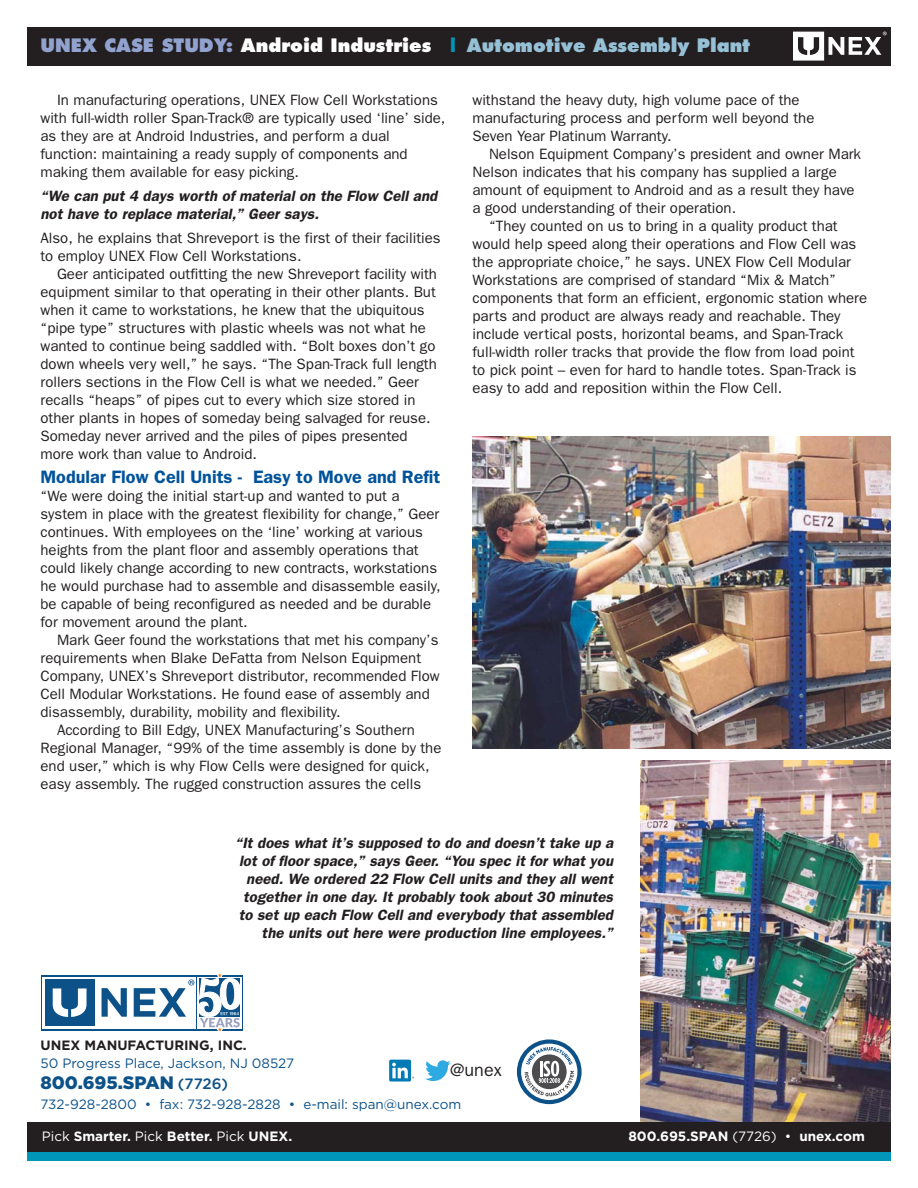
<style>
.page{position:relative;width:918px;height:1188px;background:#fff}
.page>*{position:absolute;margin:0;border:0;box-sizing:border-box;transform-origin:0 0}
.t1{font:800 18px "Futura";color:#96c0d6}
.t2{font:600 18px "Franklin Gothic";color:#00539b}
.t3{font:900 18px "Gotham";color:#0c5289}
.t4{font:18px "Franklin Gothic";color:#231f20}
.t5{font:15px/18px "Franklin Gothic";color:#231f20}
.t6{font:italic 600 15px/18px "Franklin Gothic";letter-spacing:.005em;color:#231f20}
.t7{font:13.5px "Gotham";color:#0c5289}
.t8{font:700 13.5px "Gotham";color:#fff}
.t9{font:700 13.5px "Gotham";color:#231f20}
.s1{color:#90a2cd}
.s2{color:#fff}
.s3{color:#0096ba}
.s4{font-weight:500;font-size:15px}
.s5{font-weight:400}
</style>
<div class="page">
<img style="left:640px;top:760px;width:251px;height:362px">
<div style="left:27px;top:27px;width:864px;height:39px;background:#231f20"></div>
<img style="left:472px;top:437px;width:419px;height:311px">
<div style="left:27px;top:1152px;width:864px;height:8px;background:#0096ba"></div>
<div style="left:27px;top:1122px;width:864px;height:30px;background:#231f20"></div>
<svg style="left:793px;top:32px;width:94px;height:29px"></svg>
<svg style="left:102px;top:988px;width:25px;height:29px"></svg>
<div style="left:45px;top:980px;width:50px;height:46px;background:#0c5289"></div>
<svg style="left:53px;top:988px;width:34px;height:29px"></svg>
<hr style="left:42px;top:975px;width:201px;height:2px;background:#0c5289">
<hr style="left:42px;top:1029px;width:201px;height:2px;background:#0c5289">
<hr style="left:242px;top:975px;width:1px;height:56px;background:#0c5289">
<hr style="left:41px;top:975px;width:1px;height:56px;background:#0c5289">
<svg style="left:134px;top:973px;width:106px;height:58px"></svg>
<svg style="left:425px;top:1060px;width:26px;height:21px"></svg>
<div style="left:389px;top:1060px;width:22px;height:22px;background:#007bb6;border-radius:2px"></div>
<svg style="left:392px;top:1063px;width:22px;height:15px"></svg>
<svg style="left:517px;top:1039px;width:65px;height:65px"></svg>
<svg style="left:521px;top:1044px;width:56px;height:56px"></svg>
<svg style="left:525px;top:1047px;width:49px;height:49px"></svg>
<p class="t1" style="left:40px;top:38px;width:711px"><span class="s1">UNEX CASE STUDY:</span> <span class="s2">Android Industries</span> <span class="s3">|</span> Automotive Assembly Plant</p>
<p class="t5" style="left:40px;top:92px;width:406px;text-indent:17px">In manufacturing operations, UNEX Flow Cell Workstations with full-width roller Span-Track® are typically used ‘line’ side, as they are at Android Industries, and perform a dual function: maintaining a ready supply of components and making them available for easy picking.</p>
<p class="t6" style="left:40px;top:188px;width:401px">“We can put 4 days worth of material on the Flow Cell and not have to replace material,” Geer says.</p>
<p class="t5" style="left:40px;top:230px;width:402px">Also, he explains that Shreveport is the first of their facilities to employ UNEX Flow Cell Workstations.</p>
<p class="t5" style="left:40px;top:266px;width:398px;text-indent:17px">Geer anticipated outfitting the new Shreveport facility with equipment similar to that operating in their other plants. But when it came to workstations, he knew that the ubiquitous “pipe type” structures with plastic wheels was not what he wanted to continue being saddled with. “Bolt boxes don’t go down wheels very well,” he says. “The Span-Track full length rollers sections in the Flow Cell is what we needed.” Geer recalls “heaps” of pipes cut to every which size stored in other plants in hopes of someday being salvaged for reuse.<br>Someday never arrived and the piles of pipes presented more work than value to Android.</p>
<p class="t2" style="left:40px;top:470px;width:401px">Modular Flow Cell Units - Easy to Move and Refit</p>
<p class="t5" style="left:40px;top:488px;width:402px">“We were doing the initial start-up and wanted to put a system in place with the greatest flexibility for change,” Geer continues. With employees on the ‘line’ working at various heights from the plant floor and assembly operations that could likely change according to new contracts, workstations he would purchase had to assemble and disassemble easily, be capable of being reconfigured as needed and be durable for movement around the plant.</p>
<p class="t5" style="left:57px;top:632px;width:383px">Mark Geer found the workstations that met his company’s</p>
<p class="t5" style="left:40px;top:650px;width:382px">requirements when Blake DeFatta from Nelson Equipment</p>
<p class="t5" style="left:40px;top:668px;width:401px">Company, UNEX’s Shreveport distributor, recommended Flow</p>
<p class="t5" style="left:40px;top:686px;width:391px">Cell Modular Workstations. He found ease of assembly and</p>
<p class="t5" style="left:40px;top:704px;width:302px">disassembly, durability, mobility and flexibility.</p>
<p class="t5" style="left:57px;top:722px;width:360px">According to Bill Edgy, UNEX Manufacturing’s Southern</p>
<p class="t5" style="left:40px;top:740px;width:402px">Regional Manager, “99% of the time assembly is done by the</p>
<p class="t5" style="left:40px;top:758px;width:391px">end user,” which is why Flow Cells were designed for quick,</p>
<p class="t5" style="left:40px;top:776px;width:382px">easy assembly. The rugged construction assures the cells</p>
<p class="t5" style="left:472px;top:92px;width:344px">withstand the heavy duty, high volume pace of the manufacturing process and perform well beyond the<br>Seven Year Platinum Warranty.</p>
<p class="t5" style="left:489px;top:146px;width:374px">Nelson Equipment Company’s president and owner Mark</p>
<p class="t5" style="left:472px;top:164px;width:366px">Nelson indicates that his company has supplied a large</p>
<p class="t5" style="left:472px;top:182px;width:384px">amount of equipment to Android and as a result they have</p>
<p class="t5" style="left:472px;top:200px;width:265px">a good understanding of their operation.</p>
<p class="t5" style="left:489px;top:218px;width:350px">“They counted on us to bring in a quality product that</p>
<p class="t5" style="left:472px;top:236px;width:385px">would help speed along their operations and Flow Cell was</p>
<p class="t5" style="left:472px;top:254px;width:380px">the appropriate choice,” he says. UNEX Flow Cell Modular</p>
<p class="t5" style="left:472px;top:272px;width:365px">Workstations are comprised of standard “Mix &amp; Match”</p>
<p class="t5" style="left:472px;top:290px;width:396px">components that form an efficient, ergonomic station where</p>
<p class="t5" style="left:472px;top:308px;width:370px">parts and product are always ready and reachable. They</p>
<p class="t5" style="left:472px;top:326px;width:372px">include vertical posts, horizontal beams, and Span-Track</p>
<p class="t5" style="left:472px;top:344px;width:384px">full-width roller tracks that provide the flow from load point</p>
<p class="t5" style="left:472px;top:362px;width:386px">to pick point – even for hard to handle totes. Span-Track is</p>
<p class="t5" style="left:472px;top:380px;width:311px">easy to add and reposition within the Flow Cell.</p>
<p class="t6" style="left:235px;top:836px;width:382px;text-align:right">“It does what it’s supposed to do and doesn’t take up a lot of floor space,” says Geer. “You spec it for what you need. We ordered 22 Flow Cell units and they all went together in one day. It probably took about 30 minutes to set up each Flow Cell and everybody that assembled the units out here were production line employees.”</p>
<p class="t9" style="left:40px;top:1041px;width:208px">UNEX MANUFACTURING, INC.</p>
<p class="t7" style="left:40px;top:1056px;width:255px">50 Progress Place, Jackson, NJ 08527</p>
<p class="t3" style="left:40px;top:1076px;width:189px">800.695.SPAN <span class="s4">(7726)</span></p>
<p class="t7" style="left:40px;top:1096px;width:422px">732-928-2800 • fax: 732-928-2828 • e-mail: span@unex.com</p>
<p class="t4" style="left:450px;top:1064px;width:53px">@unex</p>
<p class="t8" style="left:42px;top:1131px;width:252px"><span class="s5">Pick</span> Smarter. <span class="s5">Pick</span> Better. <span class="s5">Pick</span> UNEX.</p>
<p class="t8" style="left:628px;top:1131px;width:238px">800.695.SPAN <span class="s5">(7726) •</span> unex.com</p>
</div>
